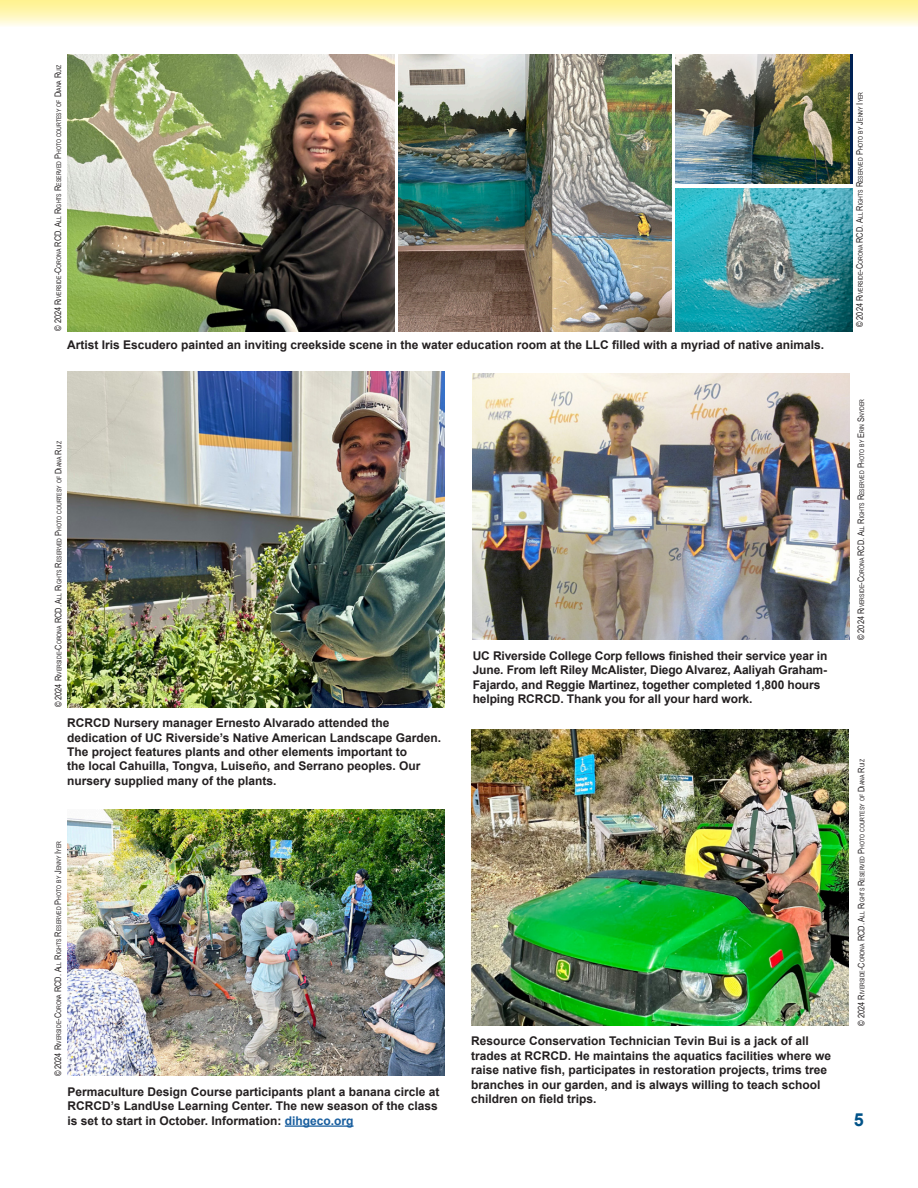
<style>
.page{position:relative;width:918px;height:1188px;background:#fff}
.page>*{position:absolute;margin:0;border:0;box-sizing:border-box;transform-origin:0 0}
.t1{font:700 18px "Arial";color:#005288}
.t2{font:700 12px/14.4px "Arial";color:#231f20}
.Paragraph_Style_news_text{font:6.3px "Arial Narrow";color:#231f20}
.s1{font-size:9px}
.s2{color:#175d9e}
</style>
<div class="page">
<svg style="left:0;top:0;width:918px;height:26px;background:#fff6b8"></svg>
<img style="left:67px;top:55px;width:327px;height:277px">
<img style="left:398px;top:54px;width:273px;height:278px">
<img style="left:675px;top:54px;width:175px;height:130px">
<img style="left:675px;top:188px;width:177px;height:144px">
<img style="left:68px;top:371px;width:376px;height:336px">
<img style="left:471px;top:729px;width:377px;height:297px">
<img style="left:473px;top:373px;width:377px;height:266px">
<img style="left:68px;top:810px;width:376px;height:265px">
<hr style="left:285px;top:1125px;width:69px;height:2px;background:#175d9e">
<p class="Paragraph_Style_news_text" style="left:54px;top:331px;width:268px;rotate:-90deg"><span class="s1">© 2024 R</span>iverside<span class="s1">-C</span>orona <span class="s1">RCD. A</span>ll <span class="s1">R</span>ights <span class="s1">R</span>eserved <span class="s1">P</span>hoto courtesy of <span class="s1">D</span>iana <span class="s1">R</span>uiz</p>
<p class="t2" style="left:67px;top:338px;width:758px">Artist Iris Escudero painted an inviting creekside scene in the water education room at the LLC filled with a myriad of native animals.</p>
<p class="Paragraph_Style_news_text" style="left:55px;top:707px;width:268px;rotate:-90deg"><span class="s1">© 2024 R</span>iverside<span class="s1">-C</span>orona <span class="s1">RCD. A</span>ll <span class="s1">R</span>ights <span class="s1">R</span>eserved <span class="s1">P</span>hoto courtesy of <span class="s1">D</span>iana <span class="s1">R</span>uiz</p>
<p class="t2" style="left:67px;top:716px;width:375px">RCRCD Nursery manager Ernesto Alvarado attended the dedication of UC Riverside’s Native American Landscape Garden.<br>The project features plants and other elements important to<br>the local Cahuilla, Tongva, Luiseño, and Serrano peoples. Our nursery supplied many of the plants.</p>
<p class="Paragraph_Style_news_text" style="left:54px;top:1076px;width:236px;rotate:-90deg"><span class="s1">© 2024 R</span>iverside<span class="s1">-C</span>orona <span class="s1">RCD. A</span>ll <span class="s1">R</span>ights <span class="s1">R</span>eserved <span class="s1">P</span>hoto by <span class="s1">J</span>enny <span class="s1">I</span>yer</p>
<p class="t2" style="left:68px;top:1085px;width:374px">Permaculture Design Course participants plant a banana circle at<br>RCRCD’s LandUse Learning Center. The new season of the class is set to start in October. Information: <span class="s2">dihgeco.org</span></p>
<p class="t2" style="left:473px;top:649px;width:356px">UC Riverside College Corp fellows finished their service year in June. From left Riley McAlister, Diego Alvarez, Aaliyah Graham-Fajardo, and Reggie Martinez, together completed 1,800 hours helping RCRCD. Thank you for all your hard work.</p>
<p class="t2" style="left:471px;top:1034px;width:362px">Resource Conservation Technician Tevin Bui is a jack of all trades at RCRCD. He maintains the aquatics facilities where we raise native fish, participates in restoration projects, trims tree branches in our garden, and is always willing to teach school children on field trips.</p>
<p class="Paragraph_Style_news_text" style="left:856px;top:327px;width:236px;rotate:-90deg"><span class="s1">© 2024 R</span>iverside<span class="s1">-C</span>orona <span class="s1">RCD. A</span>ll <span class="s1">R</span>ights <span class="s1">R</span>eserved <span class="s1">P</span>hoto by <span class="s1">J</span>enny <span class="s1">I</span>yer</p>
<p class="Paragraph_Style_news_text" style="left:857px;top:640px;width:242px;rotate:-90deg"><span class="s1">© 2024 R</span>iverside<span class="s1">-C</span>orona <span class="s1">RCD. A</span>ll <span class="s1">R</span>ights <span class="s1">R</span>eserved <span class="s1">P</span>hoto by <span class="s1">E</span> rin <span class="s1">S</span>nyder</p>
<p class="Paragraph_Style_news_text" style="left:858px;top:1026px;width:268px;rotate:-90deg"><span class="s1">© 2024 R</span>iverside<span class="s1">-C</span>orona <span class="s1">RCD. A</span>ll <span class="s1">R</span>ights <span class="s1">R</span>eserved <span class="s1">P</span>hoto courtesy of <span class="s1">D</span>iana <span class="s1">R</span>uiz</p>
<p class="t1" style="left:854px;top:1108px;width:12px">5</p>
</div>
